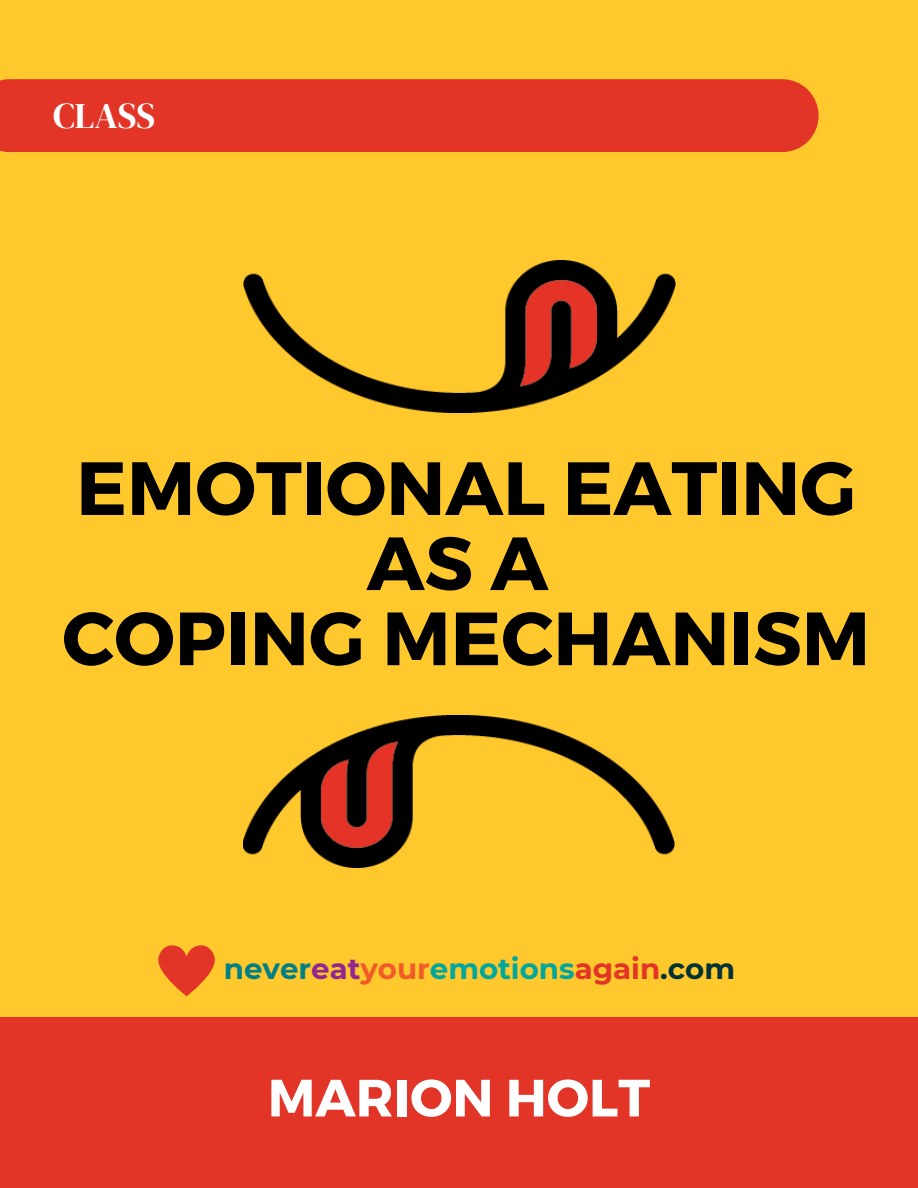
<style>
.page{position:relative;width:918px;height:1188px;background:#ffc82c}
.page>*{position:absolute;margin:0;border:0;box-sizing:border-box;transform-origin:0 0}
.t1{font:700 75.15px "Montserrat";color:#000}
.t2{font:700 52.35px "Montserrat";color:#fff}
.t3{font:36px "DM Serif Display";color:#fff}
.t4{font:700 29.25px "Montserrat";color:#00a79d}
.s1{color:#007f85}
.s2{color:#91278f}
.s3{color:#f15a29}
.s4{color:#e33527}
.s5{color:#003237}
</style>
<div class="page">
<div style="left:0;top:1018px;width:918px;height:170px;background:#e33527"></div>
<img style="left:243px;top:261px;width:432px;height:152px">
<img style="left:243px;top:716px;width:432px;height:151px">
<svg style="left:158px;top:945px;width:57px;height:51px"></svg>
<div style="left:0;top:79px;width:819px;height:73px;background:#e33527"></div>
<p class="t3" style="left:53px;top:91px;width:104px">CLASS</p>
<p class="t1" style="left:76px;top:439px;width:781px">EMOTIONAL EATING</p>
<p class="t1" style="left:367px;top:514px;width:183px">AS A</p>
<p class="t1" style="left:62px;top:590px;width:809px">COPING MECHANISM</p>
<p class="t4" style="left:224px;top:950px;width:513px"><span class="s1">never</span><span class="s2">eat</span><span class="s3">your</span>emotions<span class="s4">again</span><span class="s5">.com</span></p>
<p class="t2" style="left:268px;top:1064px;width:384px">MARION HOLT</p>
</div>
